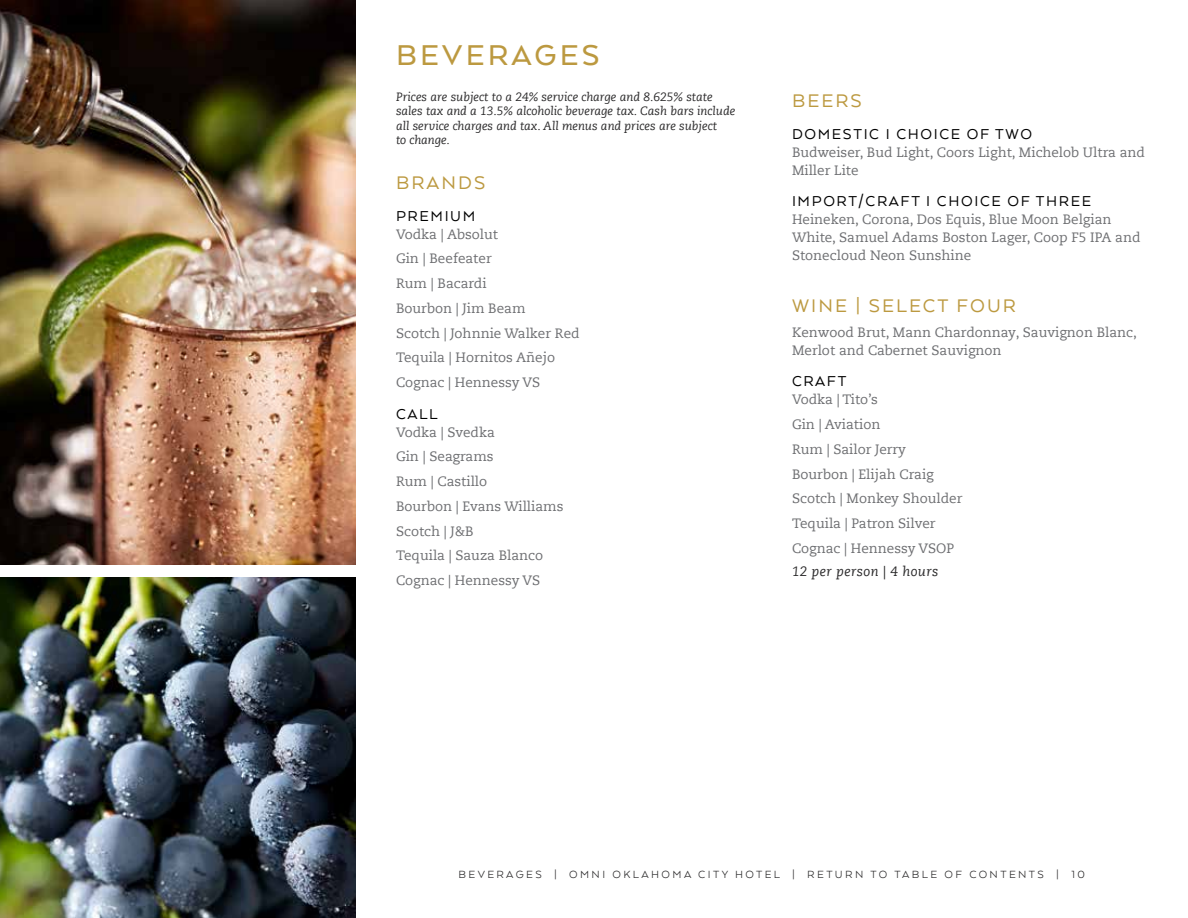
<style>
.page{position:relative;width:1188px;height:918px;background:#fff}
.page>*{position:absolute;margin:0;border:0;box-sizing:border-box;transform-origin:0 0}
.t1{font:500 33px "Arquitecta";letter-spacing:.1em;color:#bc9940}
.t2{font:21px "Arquitecta";letter-spacing:.1em;color:#bc9940}
.t3{font:16.5px "Arquitecta";letter-spacing:.1em;color:#000}
.t4{font:13.5px/24.8px "Caecilia Com 55 Roman";color:#6d6e71}
.t5{font:italic 13.5px "Caecilia Com 56";letter-spacing:.03em;color:#292829}
.t6{font:italic 12px/14.4px "Caecilia Com 56";color:#292829}
.t7{font:12px "Arquitecta";letter-spacing:.2em;color:#292829}
</style>
<div class="page">
<img style="left:0;top:0;width:356px;height:565px">
<img style="left:0;top:578px;width:356px;height:340px">
<h1 class="t1" style="left:396px;top:35px;width:205px">BEVERAGES</h1>
<p class="t6" style="left:396px;top:89px;width:341px">Prices are subject to a 24% service charge and 8.625% state sales tax and a 13.5% alcoholic beverage tax. Cash bars include all service charges and tax. All menus and prices are subject<br>to change.</p>
<h2 class="t2" style="left:396px;top:170px;width:91px">BRANDS</h2>
<p class="t3" style="left:396px;top:205px;width:81px">PREMIUM</p>
<p class="t4" style="left:396px;top:221px;width:185px">Vodka | Absolut<br>Gin | Beefeater<br>Rum | Bacardi<br>Bourbon | Jim Beam<br>Scotch | Johnnie Walker Red<br>Tequila | Hornitos Añejo<br>Cognac | Hennessy VS</p>
<p class="t3" style="left:396px;top:403px;width:43px">CALL</p>
<p class="t4" style="left:396px;top:419px;width:169px">Vodka | Svedka<br>Gin | Seagrams<br>Rum | Castillo<br>Bourbon | Evans Williams<br>Scotch | J&amp;B<br>Tequila | Sauza Blanco<br>Cognac | Hennessy VS</p>
<h2 class="t2" style="left:792px;top:88px;width:71px">BEERS</h2>
<p class="t3" style="left:792px;top:124px;width:242px">DOMESTIC I CHOICE OF TWO</p>
<p class="t4" style="left:792px;top:143px;width:354px;line-height:18px">Budweiser, Bud Light, Coors Light, Michelob Ultra and<br>Miller Lite</p>
<p class="t3" style="left:792px;top:191px;width:301px">IMPORT/CRAFT I CHOICE OF THREE</p>
<p class="t4" style="left:792px;top:210px;width:350px;line-height:18px">Heineken, Corona, Dos Equis, Blue Moon Belgian<br>White, Samuel Adams Boston Lager, Coop F5 IPA and<br>Stonecloud Neon Sunshine</p>
<h2 class="t2" style="left:792px;top:293px;width:226px">WINE | SELECT FOUR</h2>
<p class="t4" style="left:792px;top:323px;width:347px;line-height:18px">Kenwood Brut, Mann Chardonnay, Sauvignon Blanc,<br>Merlot and Cabernet Sauvignon</p>
<p class="t3" style="left:792px;top:371px;width:56px">CRAFT</p>
<p class="t4" style="left:792px;top:387px;width:172px">Vodka | Tito’s<br>Gin | Aviation<br>Rum | Sailor Jerry<br>Bourbon | Elijah Craig<br>Scotch | Monkey Shoulder<br>Tequila | Patron Silver<br>Cognac | Hennessy VSOP</p>
<p class="t5" style="left:792px;top:562px;width:148px">12 per person | 4 hours</p>
<p class="t7" style="left:459px;top:866px;width:20px">BEVERA</p>
<p class="t7" style="left:516px;top:866px;width:19px">GES</p>
<p class="t7" style="left:554px;top:866px;width:532px">| OMNI OKLAHOMA CITY HOTEL | RETURN TO TABLE OF CONTENTS | 10</p>
</div>
